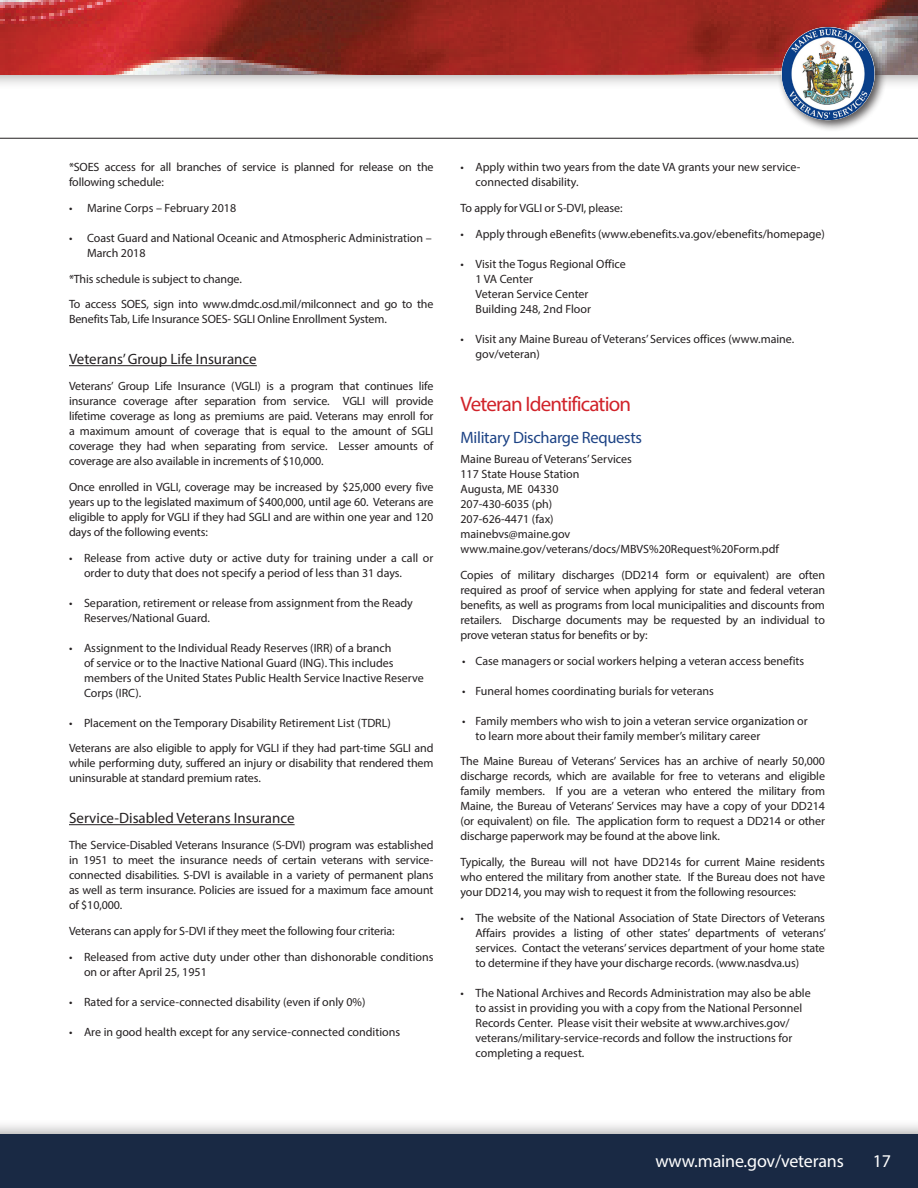
<style>
.page{position:relative;width:918px;height:1188px;background:#fff}
.page>*{position:absolute;margin:0;border:0;box-sizing:border-box;transform-origin:0 0}
.Listing{font:21px "Myriad Pro";letter-spacing:-.04em;color:#d1232a}
.t1{font:18px "Myriad Pro";letter-spacing:-.01em;color:#fff}
.Listing_Name{font:16.5px "Myriad Pro";letter-spacing:-.02em;color:#1d4385}
.Listing___Services{font:15px "Myriad Pro";color:#231f20}
.Listing-2{font:12px/15px "Myriad Pro";letter-spacing:-.01em;color:#231f20;text-align:justify}
.Listing___Services-2{font:12px/15px "Myriad Pro";color:#231f20}
</style>
<div class="page">
<div style="left:0;top:0;width:918px;height:90px;background:#231f20;opacity:.5"></div>
<img style="left:0;top:0;width:918px;height:75px">
<hr style="left:0;top:138px;width:918px;height:1px;background:#231f20">
<div style="left:0;top:1119px;width:918px;height:69px;background:#231f20;opacity:.5"></div>
<div style="left:0;top:1134px;width:918px;height:54px;background:#192944"></div>
<div style="left:777px;top:23px;width:110px;height:109px;background:#231f20;opacity:.75"></div>
<img style="left:782px;top:27px;width:92px;height:93px">
<hr style="left:69px;top:365px;width:188px;height:1px;background:#231f20">
<hr style="left:69px;top:824px;width:226px;height:1px;background:#231f20">
<p class="Listing-2" style="left:69px;top:159px;width:366px">*SOES access for all branches of service is planned for release on the following schedule:</p>
<p class="Listing-2" style="left:69px;top:200px;width:169px">• Marine Corps – February 2018</p>
<p class="Listing___Services-2" style="left:87px;top:230px;width:346px;text-indent:-18px">• Coast Guard and National Oceanic and Atmospheric Administration –<br>March 2018</p>
<p class="Listing-2" style="left:69px;top:271px;width:174px">*This schedule is subject to change.</p>
<p class="Listing-2" style="left:69px;top:297px;width:366px">To access SOES, sign into www.dmdc.osd.mil/milconnect and go to the<br>Benefits Tab, Life Insurance SOES- SGLI Online Enrollment System.</p>
<p class="Listing___Services" style="left:69px;top:350px;width:189px">Veterans’ Group Life Insurance</p>
<p class="Listing-2" style="left:69px;top:378px;width:366px">Veterans’ Group Life Insurance (VGLI) is a program that continues life insurance coverage after separation from service. VGLI will provide lifetime coverage as long as premiums are paid. Veterans may enroll for a maximum amount of coverage that is equal to the amount of SGLI coverage they had when separating from service. Lesser amounts of coverage are also available in increments of $10,000.</p>
<p class="Listing-2" style="left:69px;top:479px;width:366px">Once enrolled in VGLI, coverage may be increased by $25,000 every five years up to the legislated maximum of $400,000, until age 60. Veterans are eligible to apply for VGLI if they had SGLI and are within one year and 120 days of the following events:</p>
<p class="Listing-2" style="left:84px;top:550px;width:351px;text-indent:-15px">• Release from active duty or active duty for training under a call or order to duty that does not specify a period of less than 31 days.</p>
<p class="Listing___Services-2" style="left:84px;top:595px;width:330px;text-indent:-15px">• Separation, retirement or release from assignment from the Ready<br>Reserves/National Guard.</p>
<p class="Listing___Services-2" style="left:84px;top:640px;width:341px;text-indent:-15px">• Assignment to the Individual Ready Reserves (IRR) of a branch<br>of service or to the Inactive National Guard (ING). This includes members of the United States Public Health Service Inactive Reserve Corps (IRC).</p>
<p class="Listing___Services-2" style="left:69px;top:715px;width:323px">• Placement on the Temporary Disability Retirement List (TDRL)</p>
<p class="Listing-2" style="left:69px;top:741px;width:366px">Veterans are also eligible to apply for VGLI if they had part-time SGLI and while performing duty, suffered an injury or disability that rendered them uninsurable at standard premium rates.</p>
<p class="Listing___Services" style="left:69px;top:809px;width:227px">Service-Disabled Veterans Insurance</p>
<p class="Listing-2" style="left:69px;top:837px;width:366px">The Service-Disabled Veterans Insurance (S-DVI) program was established in 1951 to meet the insurance needs of certain veterans with service&shy;connected disabilities. S-DVI is available in a variety of permanent plans as well as term insurance. Policies are issued for a maximum face amount of $10,000.</p>
<p class="Listing-2" style="left:69px;top:923px;width:327px">Veterans can apply for S-DVI if they meet the following four criteria:</p>
<p class="Listing-2" style="left:84px;top:949px;width:351px;text-indent:-15px">• Released from active duty under other than dishonorable conditions on or after April 25, 1951</p>
<p class="Listing___Services-2" style="left:69px;top:994px;width:298px">• Rated for a service-connected disability (even if only 0%)</p>
<p class="Listing___Services-2" style="left:69px;top:1024px;width:333px">• Are in good health except for any service-connected conditions</p>
<p class="Listing___Services-2" style="left:476px;top:159px;width:327px;text-indent:-15px">• Apply within two years from the date VA grants your new service&shy;connected disability.</p>
<p class="Listing-2" style="left:460px;top:200px;width:164px">To apply for VGLI or S-DVI, please:</p>
<p class="Listing-2" style="left:460px;top:226px;width:366px">• Apply through eBenefits (www.ebenefits.va.gov/ebenefits/homepage)</p>
<p class="Listing___Services-2" style="left:460px;top:256px;width:167px">• Visit the Togus Regional Office</p>
<p class="Listing___Services-2" style="left:476px;top:271px;width:59px">1 VA Center</p>
<p class="Listing___Services-2" style="left:476px;top:286px;width:115px">Veteran Service Center</p>
<p class="Listing___Services-2" style="left:476px;top:301px;width:117px">Building 248, 2nd Floor</p>
<p class="Listing___Services-2" style="left:476px;top:331px;width:320px;text-indent:-15px">• Visit any Maine Bureau of Veterans’ Services offices (www.maine. gov/veteran)</p>
<p class="Listing" style="left:460px;top:391px;width:172px">Veteran Identification</p>
<p class="Listing_Name" style="left:460px;top:428px;width:183px">Military Discharge Requests</p>
<p class="Listing___Services-2" style="left:460px;top:451px;width:173px">Maine Bureau of Veterans’ Services</p>
<p class="Listing___Services-2" style="left:460px;top:466px;width:121px">117 State House Station</p>
<p class="Listing___Services-2" style="left:460px;top:481px;width:100px">Augusta, ME 04330</p>
<p class="Listing___Services-2" style="left:460px;top:496px;width:93px">207-430-6035 (ph)</p>
<p class="Listing___Services-2" style="left:460px;top:511px;width:95px">207-626-4471 (fax)</p>
<p class="Listing___Services-2" style="left:460px;top:526px;width:111px">mainebvs@maine.gov</p>
<p class="Listing___Services-2" style="left:460px;top:541px;width:320px">www.maine.gov/veterans/docs/MBVS%20Request%20Form.pdf</p>
<p class="Listing-2" style="left:460px;top:567px;width:366px">Copies of military discharges (DD214 form or equivalent) are often required as proof of service when applying for state and federal veteran benefits, as well as programs from local municipalities and discounts from retailers. Discharge documents may be requested by an individual to prove veteran status for benefits or by:</p>
<p class="Listing-2" style="left:462px;top:653px;width:344px">• Case managers or social workers helping a veteran access benefits</p>
<p class="Listing___Services-2" style="left:462px;top:683px;width:253px">• Funeral homes coordinating burials for veterans</p>
<p class="Listing___Services-2" style="left:476px;top:713px;width:334px;text-indent:-14px">• Family members who wish to join a veteran service organization or to learn more about their family member’s military career</p>
<p class="Listing-2" style="left:460px;top:754px;width:366px">The Maine Bureau of Veterans’ Services has an archive of nearly 50,000 discharge records, which are available for free to veterans and eligible family members. If you are a veteran who entered the military from Maine, the Bureau of Veterans’ Services may have a copy of your DD214 (or equivalent) on file. The application form to request a DD214 or other discharge paperwork may be found at the above link.</p>
<p class="Listing-2" style="left:460px;top:854px;width:366px">Typically, the Bureau will not have DD214s for current Maine residents who entered the military from another state. If the Bureau does not have your DD214, you may wish to request it from the following resources:</p>
<p class="Listing-2" style="left:476px;top:910px;width:352px;text-indent:-15px">• The website of the National Association of State Directors of Veterans Affairs provides a listing of other states’ departments of veterans’ services. Contact the veterans’ services department of your home state to determine if they have your discharge records. (www.nasdva.us)</p>
<p class="Listing___Services-2" style="left:476px;top:985px;width:337px;text-indent:-15px">• The National Archives and Records Administration may also be able to assist in providing you with a copy from the National Personnel Records Center. Please visit their website at www.archives.gov/ veterans/military-service-records and follow the instructions for completing a request.</p>
<h2 class="t1" style="left:655px;top:1150px;width:190px">www.maine.gov/veterans</h2>
<h2 class="t1" style="left:873px;top:1150px;width:20px">17</h2>
</div>
